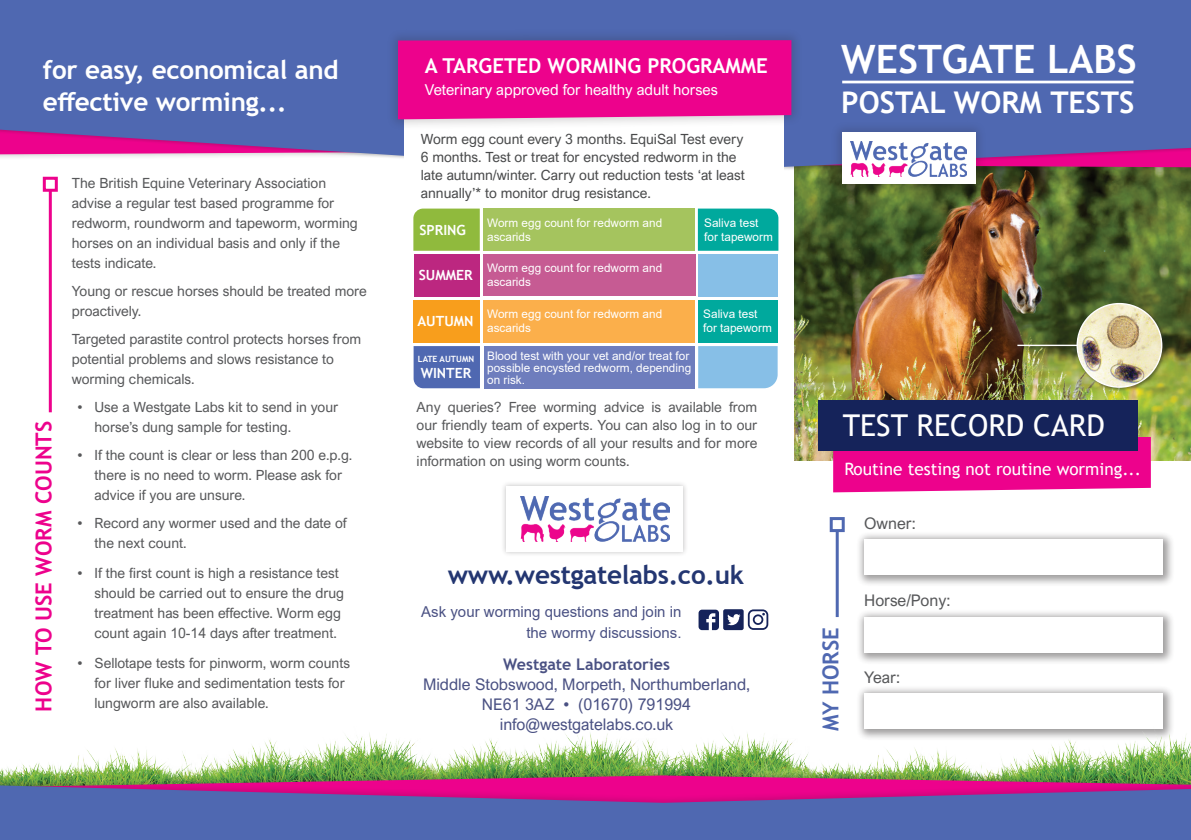
<style>
.page{position:relative;width:1191px;height:840px;background:#fff}
.page>*{position:absolute;margin:0;border:0;box-sizing:border-box;transform-origin:0 0}
.t1{font:700 39px "Trebuchet MS";color:#fff}
.t2{font:30px "Trebuchet MS";color:#fff}
.t3{font:700 29.8px "Trebuchet MS";color:#fff}
.t4{font:700 26px/32px "Trebuchet MS";letter-spacing:-.01em;color:#fff}
.t5{font:700 26px "Trebuchet MS";letter-spacing:-.01em;color:#233671}
.t6{font:700 22px "Trebuchet MS";color:#ed028c}
.t7{font:700 22px "Trebuchet MS";color:#4f68b1}
.t8{font:700 20.6px "Trebuchet MS";color:#fff}
.t9{font:17.2px "Trebuchet MS";color:#fff}
.t10{font:16px/20px "Arial Nova";color:#4a5183;text-align:center}
.t11{font:16px "Arial Nova";color:#57585a}
.t12{font:700 16px "Trebuchet MS";color:#4a5183}
.t13{font:15px/21px "Arial";color:#4a5183;text-align:right}
.t14{font:15px "Arial Nova";color:#fff}
.t15{font:14px/20px "Arial Nova";color:#57585a}
.t16{font:14px/18px "Arial Nova";color:#494a4b}
.t17{font:700 14px "Trebuchet MS";color:#fff}
.t18{font:11.8px/14.2px "Arial";color:#fff}
.t19{font:700 8.6px "Trebuchet MS";color:#fff}
</style>
<div class="page">
<img style="left:794px;top:176px;width:397px;height:284px">
<div style="left:855px;top:530px;width:320px;height:56px;background:#231f20;opacity:.44"></div>
<div style="left:863px;top:538px;width:299px;height:36px;background:#fff"></div>
<div style="left:855px;top:608px;width:320px;height:56px;background:#231f20;opacity:.44"></div>
<div style="left:863px;top:616px;width:299px;height:36px;background:#fff"></div>
<div style="left:855px;top:685px;width:320px;height:56px;background:#231f20;opacity:.44"></div>
<div style="left:863px;top:693px;width:299px;height:35px;background:#fff"></div>
<svg style="left:0;top:0;width:1191px;height:173px;background:#616bb1"></svg>
<img style="left:36px;top:697px;width:1155px;height:67px">
<hr style="left:49px;top:190px;width:3px;height:222px;background:#ed028c">
<div style="left:43px;top:177px;width:15px;height:15px;border:3px solid #ed028c"></div>
<hr style="left:842px;top:81px;width:291px;height:2px;background:#fff">
<div style="left:833px;top:436px;width:317px;height:56px;background:#ed028c"></div>
<div style="left:818px;top:400px;width:319px;height:51px;background:#15235a"></div>
<div style="left:829px;top:120px;width:158px;height:75px;background:#231f20;opacity:.19"></div>
<div style="left:841px;top:132px;width:134px;height:51px;background:#fff"></div>
<img style="left:850px;top:141px;width:117px;height:35px">
<div style="left:0;top:764px;width:1191px;height:75px;background:#231f20;opacity:.19"></div>
<svg style="left:0;top:785px;width:1191px;height:54px;background:#6a55a9"></svg>
<div style="left:405px;top:113px;width:379px;height:197px;background:#fff"></div>
<div style="left:386px;top:28px;width:417px;height:103px;background:#231f20;opacity:.19"></div>
<div style="left:398px;top:40px;width:393px;height:79px;background:#ed028c"></div>
<div style="left:501px;top:481px;width:187px;height:76px;background:#231f20;opacity:.28"></div>
<div style="left:506px;top:486px;width:176px;height:65px;background:#fff"></div>
<img style="left:521px;top:496px;width:148px;height:45px">
<svg style="left:698px;top:609px;width:70px;height:20px"></svg>
<hr style="left:835px;top:530px;width:3px;height:86px;background:#4f68b1">
<div style="left:829px;top:516px;width:15px;height:15px;border:3px solid #4f68b1"></div>
<div style="left:1016px;top:302px;width:150px;height:89px;background:#231f20;opacity:.46"></div>
<hr style="left:1017px;top:344px;width:74px;height:2px;background:#fff">
<img style="left:1077px;top:303px;width:84px;height:84px;border-radius:42px">
<div style="left:483px;top:254px;width:212px;height:42px;background:#c65b93"></div>
<div style="left:413px;top:208px;width:67px;height:42px;background:#90ba3d"></div>
<div style="left:413px;top:254px;width:66px;height:42px;background:#bc2780"></div>
<div style="left:698px;top:208px;width:80px;height:42px;background:#00a99d"></div>
<div style="left:698px;top:254px;width:79px;height:42px;background:#87bfe7"></div>
<div style="left:483px;top:208px;width:211px;height:42px;background:#a5c45e"></div>
<div style="left:413px;top:300px;width:67px;height:42px;background:#f89e1c"></div>
<div style="left:698px;top:300px;width:79px;height:42px;background:#00a99d"></div>
<div style="left:483px;top:300px;width:211px;height:42px;background:#fbaf4b"></div>
<div style="left:413px;top:346px;width:67px;height:42px;background:#4f68b1"></div>
<div style="left:698px;top:346px;width:79px;height:42px;background:#87bfe7"></div>
<div style="left:483px;top:346px;width:211px;height:42px;background:#6e7dbd"></div>
<h3 class="t4" style="left:43px;top:54px;width:297px">for easy, economical and effective worming...</h3>
<h3 class="t6" style="left:30px;top:711px;width:292px;rotate:-90deg">HOW TO USE WORM COUNTS</h3>
<p class="t15" style="left:72px;top:172px;width:287px">The British Equine Veterinary Association advise a regular test based programme for redworm, roundworm and tapeworm, worming horses on an individual basis and only if the tests indicate.</p>
<p class="t15" style="left:72px;top:280px;width:296px">Young or rescue horses should be treated more proactively.</p>
<p class="t15" style="left:72px;top:328px;width:291px">Targeted parastite control protects horses from potential problems and slows resistance to worming chemicals.</p>
<p class="t15" style="left:94px;top:396px;width:245px;text-indent:-17px">• Use a Westgate Labs kit to send in your horse’s dung sample for testing.</p>
<p class="t15" style="left:94px;top:445px;width:259px;text-indent:-17px">• If the count is clear or less than 200 e.p.g. there is no need to worm. Please ask for advice if you are unsure.</p>
<p class="t15" style="left:94px;top:513px;width:254px;text-indent:-17px">• Record any wormer used and the date of the next count.</p>
<p class="t15" style="left:94px;top:563px;width:251px;text-indent:-17px">• If the first count is high a resistance test should be carried out to ensure the drug treatment has been effective. Worm egg count again 10-14 days after treatment.</p>
<p class="t15" style="left:94px;top:653px;width:257px;text-indent:-17px">• Sellotape tests for pinworm, worm counts for liver fluke and sedimentation tests for lungworm are also available.</p>
<h3 class="t8" style="left:425px;top:52px;width:344px">A TARGETED WORMING PROGRAMME</h3>
<p class="t14" style="left:425px;top:81px;width:294px">Veterinary approved for healthy adult horses</p>
<p class="t16" style="left:421px;top:130px;width:326px">Worm egg count every 3 months. EquiSal Test every 6 months. Test or treat for encysted redworm in the late autumn/winter. Carry out reduction tests ‘at least annually’* to monitor drug resistance.</p>
<p class="t17" style="left:419px;top:221px;width:48px">SPRING</p>
<p class="t17" style="left:419px;top:266px;width:56px">SUMMER</p>
<p class="t17" style="left:417px;top:312px;width:58px">AUTUMN</p>
<p class="t19" style="left:418px;top:353px;width:58px">LATE AUTUMN</p>
<p class="t17" style="left:421px;top:364px;width:52px">WINTER</p>
<p class="t18" style="left:487px;top:215px;width:176px">Worm egg count for redworm and ascarids</p>
<p class="t18" style="left:487px;top:260px;width:176px">Worm egg count for redworm and ascarids</p>
<p class="t18" style="left:487px;top:306px;width:176px">Worm egg count for redworm and ascarids</p>
<p class="t18" style="left:487px;top:349px;width:205px;line-height:12px">Blood test with your vet and/or treat for possible encysted redworm, depending on risk.</p>
<p class="t18" style="left:704px;top:216px;width:70px">Saliva test for tapeworm</p>
<p class="t18" style="left:703px;top:306px;width:70px">Saliva test for tapeworm</p>
<p class="t15" style="left:416px;top:397px;width:342px;line-height:18px;text-align:justify">Any queries? Free worming advice is available from our friendly team of experts. You can also log in to our website to view records of all your results and for more information on using worm counts.</p>
<h3 class="t5" style="left:448px;top:558px;width:298px">www.westgatelabs.co.uk</h3>
<p class="t13" style="left:421px;top:600px;width:262px">Ask your worming questions and join in the wormy discussions.</p>
<p class="t12" style="left:503px;top:654px;width:168px">Westgate Laboratories</p>
<p class="t10" style="left:423px;top:674px;width:328px">Middle Stobswood, Morpeth, Northumberland,<br>NE61 3AZ • (01670) 791994 info@westgatelabs.co.uk</p>
<h1 class="t1" style="left:841px;top:35px;width:297px">WESTGATE LABS</h1>
<h3 class="t3" style="left:841px;top:83px;width:295px">POSTAL WORM TESTS</h3>
<h2 class="t2" style="left:842px;top:406px;width:263px">TEST RECORD CARD</h2>
<p class="t9" style="left:844px;top:458px;width:298px">Routine testing not routine worming...</p>
<p class="t11" style="left:864px;top:514px;width:53px">Owner:</p>
<h3 class="t7" style="left:816px;top:731px;width:105px;rotate:-90deg">MY HORSE</h3>
<p class="t11" style="left:864px;top:591px;width:88px">Horse/Pony:</p>
<p class="t11" style="left:864px;top:668px;width:37px">Year:</p>
</div>
